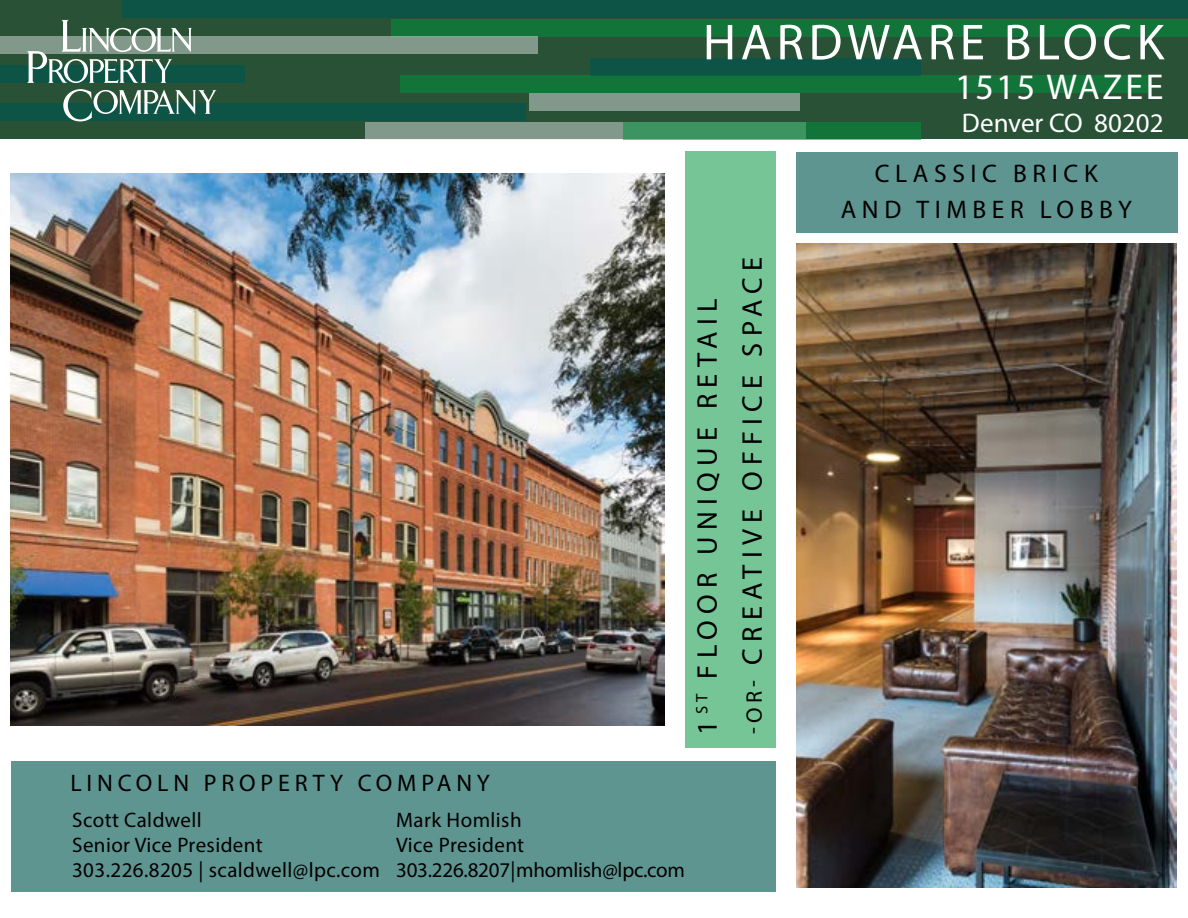
<style>
.page{position:relative;width:1188px;height:918px;background:#fff}
.page>*{position:absolute;margin:0;border:0;box-sizing:border-box;transform-origin:0 0}
.t1{font:51px "Myriad Pro";letter-spacing:.09em;color:#fff}
.t2{font:36px "Myriad Pro";letter-spacing:.06em;color:#fff}
.t3{font:28.5px/45px "Myriad Pro";letter-spacing:.22em;color:#000}
.t4{font:27px "Myriad Pro";color:#fff}
.t5{font:25.5px/36px "Myriad Pro";letter-spacing:.22em;color:#000;text-align:center}
.t6{font:24px "Myriad Pro";letter-spacing:.2em;color:#000}
.t7{font:21px/25.2px "Myriad Pro";letter-spacing:.02em;color:#000}
.s1{font-size:22.5px}
</style>
<div class="page">
<div style="left:0;top:0;width:1188px;height:138px;background:#285136"></div>
<div style="left:122px;top:0;width:1065px;height:18px;background:#0e5446"></div>
<div style="left:365px;top:122px;width:440px;height:18px;background:#82988b"></div>
<div style="left:391px;top:19px;width:797px;height:18px;background:#127439"></div>
<svg style="left:623px;top:122px;width:297px;height:18px;background:#2f8b54"></svg>
<div style="left:400px;top:75px;width:751px;height:18px;background:#127439"></div>
<div style="left:529px;top:93px;width:271px;height:18px;background:#82988b"></div>
<div style="left:0;top:103px;width:526px;height:17px;background:#0e5446"></div>
<div style="left:0;top:36px;width:538px;height:18px;background:#82988b"></div>
<div style="left:590px;top:58px;width:330px;height:17px;background:#0e5446"></div>
<div style="left:0;top:65px;width:245px;height:18px;background:#0e5446"></div>
<svg style="left:27px;top:20px;width:165px;height:63px"></svg>
<svg style="left:63px;top:89px;width:154px;height:33px"></svg>
<div style="left:11px;top:761px;width:764px;height:131px;background:#5f9591"></div>
<div style="left:685px;top:152px;width:90px;height:596px;background:#76c596"></div>
<div style="left:796px;top:152px;width:382px;height:80px;background:#5f9591"></div>
<img style="left:11px;top:174px;width:654px;height:552px">
<img style="left:796px;top:244px;width:380px;height:644px">
<h1 class="t1" style="left:703px;top:11px;width:463px">HARDWARE BLOCK</h1>
<h2 class="t2" style="left:955px;top:65px;width:210px">1515 WAZEE</h2>
<p class="t4" style="left:962px;top:106px;width:203px">Denver CO 80202</p>
<h3 class="t3" style="left:684px;top:735px;width:479px;rotate:-90deg">1 <sup>ST</sup> FLOOR UNIQUE RETAIL <span class="s1">-OR-</span> CREATIVE OFFICE SPACE</h3>
<p class="t5" style="left:841px;top:155px;width:293px">CLASSIC BRICK<br>AND TIMBER LOBBY</p>
<p class="t6" style="left:70px;top:769px;width:421px">LINCOLN PROPERTY COMPANY</p>
<p class="t7" style="left:72px;top:807px;width:131px">Scott Caldwell</p>
<p class="t7" style="left:396px;top:807px;width:127px">Mark Homlish</p>
<p class="t7" style="left:72px;top:832px;width:192px">Senior Vice President</p>
<p class="t7" style="left:72px;top:832px;width:614px;text-indent:324px">Vice President<br>303.226.8205 | scaldwell@lpc.com 303.226.8207 | mhomlish@lpc.com</p>
</div>
